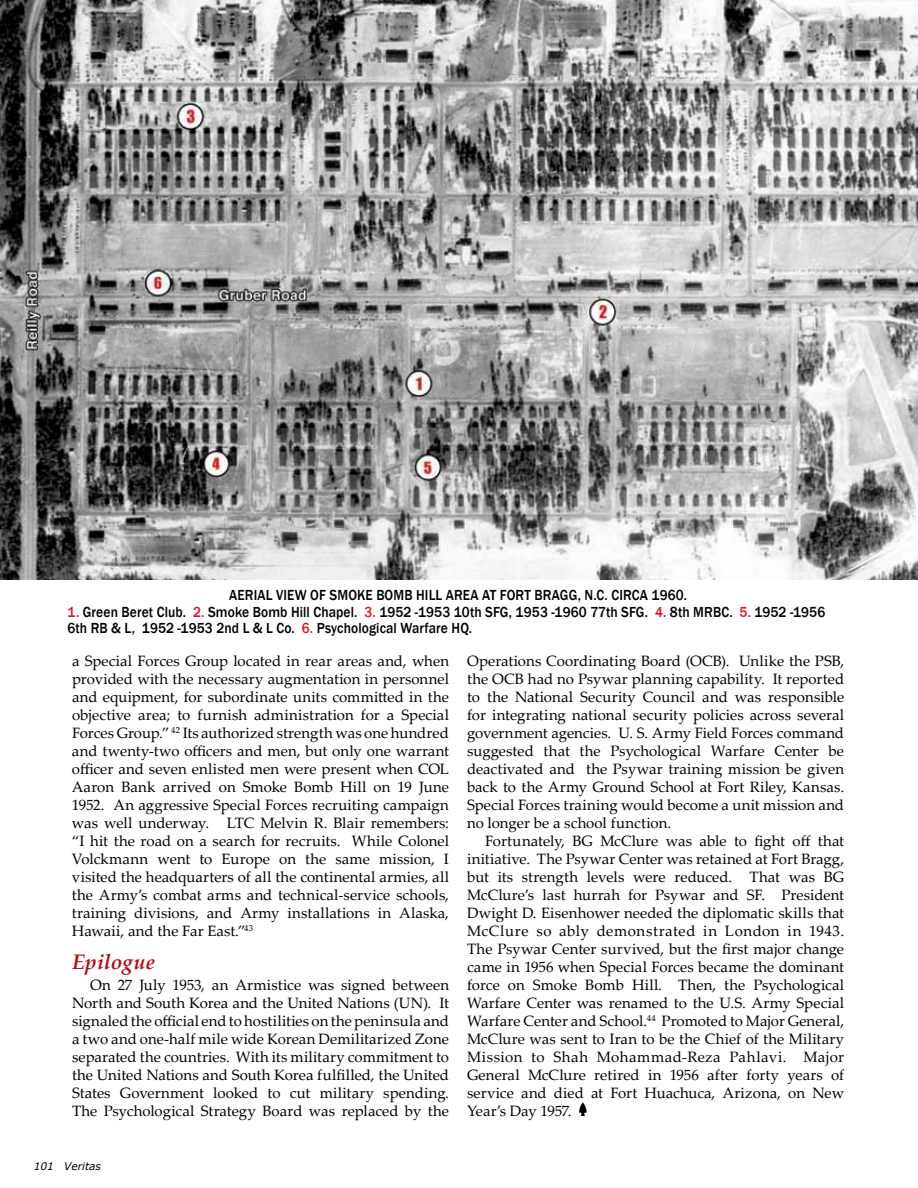
<style>
.page{position:relative;width:918px;height:1188px;background:#fff}
.page>*{position:absolute;margin:0;border:0;box-sizing:border-box;transform-origin:0 0}
.t1{font:italic 700 21px "Palatino Linotype";letter-spacing:.01em;color:#b10f1f}
.t2{font:15px/18px "Palatino Linotype";color:#000;text-align:justify}
.t3{font:500 15px/16.5px "Franklin Gothic";letter-spacing:.01em;color:#000;scale:.9 1}
.t4{font:italic 10.5px "Verdana";color:#000}
.s1{color:#d7182a}
</style>
<div class="page">
<img style="left:0;top:0;width:918px;height:579px">
<svg style="left:579px;top:1102px;width:8px;height:14px"></svg>
<p class="t3" style="left:229px;top:587px;width:18px">Aerial</p>
<p class="t3" style="left:276px;top:587px;width:18px">View</p>
<p class="t3" style="left:310px;top:587px;width:41px">of Smoke</p>
<p class="t3" style="left:376px;top:587px;width:21px">Bomb</p>
<p class="t3" style="left:416px;top:587px;width:52px">Hill Area</p>
<p class="t3" style="left:482px;top:587px;width:38px">at Fort</p>
<p class="t3" style="left:535px;top:587px;width:20px">Bragg</p>
<p class="t3" style="left:578px;top:587px;width:47px">, N.C. circa</p>
<p class="t3" style="left:652px;top:587px;width:41px">1960.</p>
<p class="t3" style="left:68px;top:604px;width:843px"><span class="s1">1.</span> Green Beret Club. <span class="s1">2.</span> Smoke Bomb Hill Chapel. <span class="s1">3.</span> 1952 -1953 10th SFG, 1953 -1960 77th SFG. <span class="s1">4.</span> 8th MRBC. <span class="s1">5.</span> 1952 -1956<br>6th RB &amp; L, 1952 -1953 2nd L &amp; L Co. <span class="s1">6.</span> Psychological Warfare HQ.</p>
<p class="t2" style="left:72px;top:651px;width:379px">a Special Forces Group located in rear areas and, when provided with the necessary augmentation in personnel and equipment, for subordinate units committed in the objective area; to furnish administration for a Special Forces Group.” <sup>42</sup> Its authorized strength was one hundred and twenty-two officers and men, but only one warrant officer and seven enlisted men were present when COL Aaron Bank arrived on Smoke Bomb Hill on 19 June 1952. An aggressive Special Forces recruiting campaign was well underway. LTC Melvin R. Blair remembers: “I hit the road on a search for recruits. While Colonel Volckmann went to Europe on the same mission, I visited the headquarters of all the continental armies, all the Army’s combat arms and technical-service schools, training divisions, and Army installations in Alaska, Hawaii, and the Far East.”<sup>43</sup></p>
<h1 class="t1" style="left:72px;top:947px;width:85px">Epilogue</h1>
<p class="t2" style="left:72px;top:975px;width:379px;text-indent:18px">On 27 July 1953, an Armistice was signed between North and South Korea and the United Nations (UN). It signaled the official end to hostilities on the peninsula and a two and one-half mile wide Korean Demilitarized Zone separated the countries. With its military commitment to the United Nations and South Korea fulfilled, the United States Government looked to cut military spending.<br>The Psychological Strategy Board was replaced by the</p>
<p class="t2" style="left:467px;top:651px;width:379px">Operations Coordinating Board (OCB). Unlike the PSB, the OCB had no Psywar planning capability. It reported to the National Security Council and was responsible for integrating national security policies across several government agencies. U. S. Army Field Forces command suggested that the Psychological Warfare Center be deactivated and the Psywar training mission be given back to the Army Ground School at Fort Riley, Kansas.<br>Special Forces training would become a unit mission and no longer be a school function.</p>
<p class="t2" style="left:467px;top:831px;width:379px;text-indent:18px">Fortunately, BG McClure was able to fight off that initiative. The Psywar Center was retained at Fort Bragg, but its strength levels were reduced. That was BG McClure’s last hurrah for Psywar and SF. President Dwight D. Eisenhower needed the diplomatic skills that McClure so ably demonstrated in London in 1943.<br>The Psywar Center survived, but the first major change came in 1956 when Special Forces became the dominant force on Smoke Bomb Hill. Then, the Psychological Warfare Center was renamed to the U.S. Army Special Warfare Center and School.<sup>44</sup> Promoted to Major General, McClure was sent to Iran to be the Chief of the Military Mission to Shah Mohammad-Reza Pahlavi. Major General McClure retired in 1956 after forty years of service and died at Fort Huachuca, Arizona, on New Year’s Day 1957.</p>
<p class="t4" style="left:34px;top:1159px;width:69px">101 Veritas</p>
</div>
